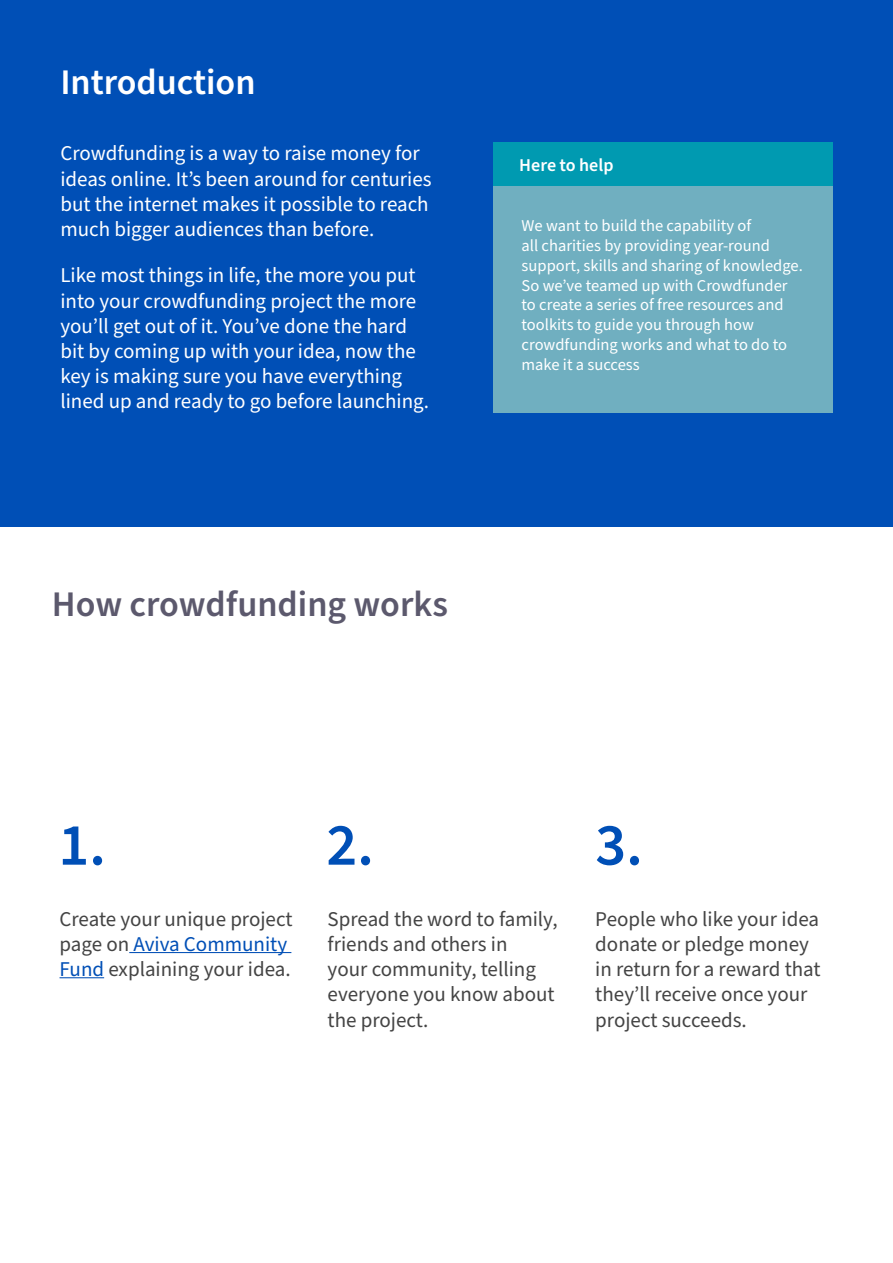
<style>
.page{position:relative;width:893px;height:1263px;background:#fff}
.page>*{position:absolute;margin:0;border:0;box-sizing:border-box;transform-origin:0 0}
.t1{font:600 60px "Source Sans Pro";color:#004fb6}
.t2{font:600 36px "Source Sans Pro";color:#5c596d}
.t3{font:600 36px "Source Sans Pro";color:#fff}
.t4{font:21px/25.2px "Source Sans Pro";color:#fff}
.t5{font:21px/25.2px "Source Sans Pro";color:#444}
.t6{font:600 18px "Source Sans Pro";color:#fff}
.t7{font:16.5px/19.8px "Source Sans Pro";color:#fff}
.s1{color:#004fb6}
</style>
<div class="page">
<div style="left:0;top:0;width:893px;height:526px;background:#004fb6"></div>
<div style="left:493px;top:185px;width:340px;height:227px;background:#70afc0"></div>
<div style="left:493px;top:142px;width:340px;height:44px;background:#009ab1"></div>
<hr style="left:129px;top:952px;width:162px;height:1px;background:#004fb6">
<hr style="left:60px;top:977px;width:44px;height:1px;background:#004fb6">
<h2 class="t3" style="left:60px;top:58px;width:197px">Introduction</h2>
<p class="t4" style="left:60px;top:141px;width:373px">Crowdfunding is a way to raise money for ideas online. It’s been around for centuries but the internet makes it possible to reach much bigger audiences than before.</p>
<p class="t4" style="left:60px;top:263px;width:370px">Like most things in life, the more you put into your crowdfunding project the more you’ll get out of it. You’ve done the hard bit by coming up with your idea, now the key is making sure you have everything lined up and ready to go before launching.</p>
<h2 class="t2" style="left:52px;top:579px;width:398px">How crowdfunding works</h2>
<p class="t6" style="left:519px;top:153px;width:96px">Here to help</p>
<p class="t7" style="left:522px;top:216px;width:283px">We want to build the capability of<br>all charities by providing year-round support, skills and sharing of knowledge.<br>So we’ve teamed up with Crowdfunder to create a series of free resources and toolkits to guide you through how crowdfunding works and what to do to make it a success</p>
<h1 class="t1" style="left:58px;top:805px;width:49px">1.</h1>
<h1 class="t1" style="left:326px;top:805px;width:49px">2.</h1>
<h1 class="t1" style="left:595px;top:805px;width:49px">3.</h1>
<p class="t5" style="left:60px;top:907px;width:235px">Create your unique project page on <span class="s1">Aviva Community<br>Fund</span> explaining your idea.</p>
<p class="t5" style="left:328px;top:907px;width:232px">Spread the word to family, friends and others in<br>your community, telling everyone you know about the project.</p>
<p class="t5" style="left:595px;top:907px;width:227px">People who like your idea donate or pledge money in return for a reward that they’ll receive once your project succeeds.</p>
</div>
